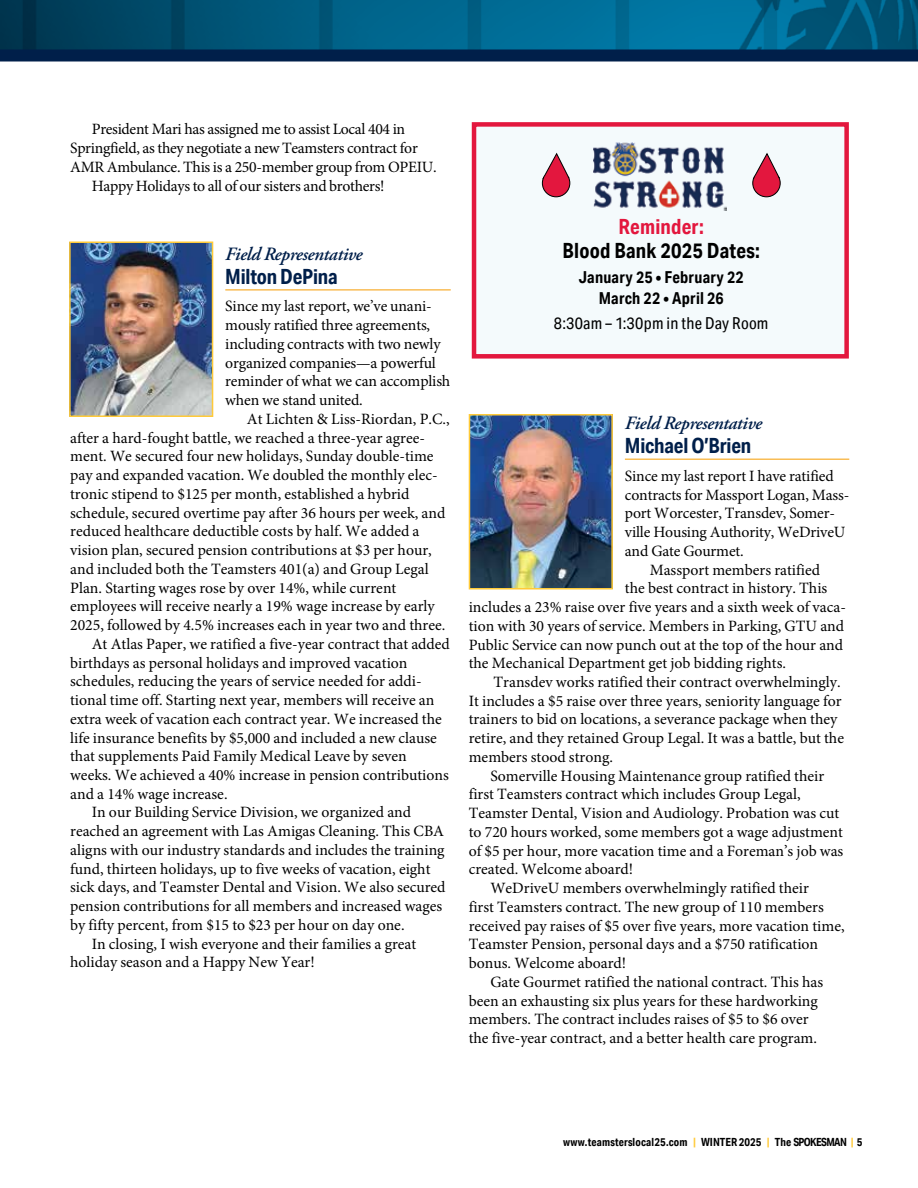
<style>
.page{position:relative;width:918px;height:1188px;background:#fff}
.page>*{position:absolute;margin:0;border:0;box-sizing:border-box;transform-origin:0 0}
.t1{font:700 21px "Aktiv Grotesk Cd";letter-spacing:-.01em;color:#001f4a}
.t2{font:700 21px "Aktiv Grotesk Cd";letter-spacing:.01em;color:#000}
.t3{font:700 21px "Aktiv Grotesk Cd";letter-spacing:.01em;color:#e3173e}
.t4{font:italic 600 18.75px "Adobe Garamond Pro";letter-spacing:-.02em;color:#001f4a}
.t5{font:700 16.5px/20.7px "Aktiv Grotesk Cd";letter-spacing:.015em;color:#000;text-align:center}
.t6{font:16.5px "Aktiv Grotesk Cd";letter-spacing:.01em;color:#000}
.t7{font:15.75px/18.8px "Minion Pro";color:#000}
.t8{font:15.75px "Minion Pro";letter-spacing:-.02em;color:#000}
.t9{font:700 11.25px "Aktiv Grotesk Cd";letter-spacing:.015em;color:#000}
.s1{color:#ffca38}
</style>
<div class="page">
<hr style="left:225px;top:289px;width:226px;height:2px;background:#f9bd56">
<hr style="left:625px;top:458px;width:224px;height:2px;background:#f9bd56">
<img style="left:0;top:0;width:918px;height:50px">
<div style="left:0;top:50px;width:918px;height:12px;background:#001f4a"></div>
<img style="left:72px;top:245px;width:138px;height:169px">
<div style="left:69px;top:242px;width:144px;height:175px;border:2px solid #ffca38"></div>
<img style="left:472px;top:417px;width:138px;height:170px">
<div style="left:469px;top:414px;width:144px;height:176px;border:2px solid #ffca38"></div>
<div style="left:472px;top:122px;width:377px;height:237px;background:#f4fafc;border:4px solid #e3173e"></div>
<svg style="left:542px;top:153px;width:28px;height:44px"></svg>
<svg style="left:752px;top:153px;width:29px;height:44px"></svg>
<img style="left:594px;top:142px;width:133px;height:69px">
<p class="t8" style="left:92px;top:119px;width:315px">President Mari has assigned me to assist Local 404 in</p>
<p class="t8" style="left:70px;top:138px;width:349px">Springfield, as they negotiate a new Teamsters contract for</p>
<p class="t8" style="left:70px;top:156px;width:368px">AMR Ambulance. This is a 250-member group from OPEIU.</p>
<p class="t8" style="left:92px;top:175px;width:294px">Happy Holidays to all of our sisters and brothers!</p>
<p class="t4" style="left:225px;top:243px;width:139px">Field Representative</p>
<h1 class="t1" style="left:225px;top:263px;width:114px">Milton DePina</h1>
<p class="t7" style="left:225px;top:297px;width:227px">Since my last report, we’ve unani&shy;mously ratified three agreements, including contracts with two newly organized companies—a powerful reminder of what we can accomplish when we stand united.</p>
<p class="t7" style="left:247px;top:410px;width:204px">At Lichten &amp; Liss-Riordan, P.C.,</p>
<p class="t7" style="left:70px;top:428px;width:356px">after a hard-fought battle, we reached a three-year agree-</p>
<p class="t7" style="left:70px;top:447px;width:365px">ment. We secured four new holidays, Sunday double-time</p>
<p class="t7" style="left:70px;top:466px;width:369px">pay and expanded vacation. We doubled the monthly elec-</p>
<p class="t7" style="left:70px;top:485px;width:341px">tronic stipend to $125 per month, established a hybrid</p>
<p class="t7" style="left:70px;top:503px;width:377px">schedule, secured overtime pay after 36 hours per week, and</p>
<p class="t7" style="left:70px;top:522px;width:351px">reduced healthcare deductible costs by half. We added a</p>
<p class="t7" style="left:70px;top:541px;width:363px">vision plan, secured pension contributions at $3 per hour,</p>
<p class="t7" style="left:70px;top:560px;width:360px">and included both the Teamsters 401(a) and Group Legal</p>
<p class="t7" style="left:70px;top:578px;width:328px">Plan. Starting wages rose by over 14%, while current</p>
<p class="t7" style="left:70px;top:597px;width:366px">employees will receive nearly a 19% wage increase by early</p>
<p class="t7" style="left:70px;top:616px;width:377px">2025, followed by 4.5% increases each in year two and three.</p>
<p class="t7" style="left:92px;top:634px;width:360px">At Atlas Paper, we ratified a five-year contract that added</p>
<p class="t7" style="left:70px;top:653px;width:339px">birthdays as personal holidays and improved vacation</p>
<p class="t7" style="left:70px;top:672px;width:353px">schedules, reducing the years of service needed for addi-</p>
<p class="t7" style="left:70px;top:691px;width:366px">tional time off. Starting next year, members will receive an</p>
<p class="t7" style="left:70px;top:709px;width:373px">extra week of vacation each contract year. We increased the</p>
<p class="t7" style="left:70px;top:728px;width:368px">life insurance benefits by $5,000 and included a new clause</p>
<p class="t7" style="left:70px;top:747px;width:338px">that supplements Paid Family Medical Leave by seven</p>
<p class="t7" style="left:70px;top:766px;width:380px">weeks. We achieved a 40% increase in pension contributions</p>
<p class="t7" style="left:70px;top:784px;width:159px">and a 14% wage increase.</p>
<p class="t7" style="left:92px;top:803px;width:321px">In our Building Service Division, we organized and</p>
<p class="t7" style="left:70px;top:822px;width:375px">reached an agreement with Las Amigas Cleaning. This CBA</p>
<p class="t7" style="left:70px;top:841px;width:376px">aligns with our industry standards and includes the training</p>
<p class="t7" style="left:70px;top:859px;width:362px">fund, thirteen holidays, up to five weeks of vacation, eight</p>
<p class="t7" style="left:70px;top:878px;width:377px">sick days, and Teamster Dental and Vision. We also secured</p>
<p class="t7" style="left:70px;top:897px;width:374px">pension contributions for all members and increased wages</p>
<p class="t7" style="left:70px;top:916px;width:336px">by fifty percent, from $15 to $23 per hour on day one.</p>
<p class="t7" style="left:92px;top:934px;width:326px">In closing, I wish everyone and their families a great</p>
<p class="t7" style="left:70px;top:953px;width:246px">holiday season and a Happy New Year!</p>
<h1 class="t3" style="left:619px;top:214px;width:87px">Reminder:</h1>
<h1 class="t2" style="left:563px;top:238px;width:199px">Blood Bank 2025 Dates:</h1>
<p class="t5" style="left:579px;top:267px;width:167px">January 25 • February 22<br>March 22 • April 26</p>
<p class="t6" style="left:554px;top:313px;width:216px">8:30am – 1:30pm in the Day Room</p>
<p class="t4" style="left:625px;top:412px;width:139px">Field Representative</p>
<h1 class="t1" style="left:625px;top:433px;width:128px">Michael O’Brien</h1>
<p class="t7" style="left:625px;top:467px;width:210px">Since my last report I have ratified</p>
<p class="t7" style="left:625px;top:485px;width:226px">contracts for Massport Logan, Mass-</p>
<p class="t7" style="left:625px;top:504px;width:212px">port Worcester, Transdev, Somer-</p>
<p class="t7" style="left:625px;top:523px;width:222px">ville Housing Authority, WeDriveU</p>
<p class="t7" style="left:625px;top:541px;width:120px">and Gate Gourmet.</p>
<p class="t7" style="left:650px;top:560px;width:172px">Massport members ratified</p>
<p class="t7" style="left:625px;top:579px;width:204px">the best contract in history. This</p>
<p class="t7" style="left:469px;top:598px;width:379px">includes a 23% raise over five years and a sixth week of vaca-</p>
<p class="t7" style="left:469px;top:616px;width:377px">tion with 30 years of service. Members in Parking, GTU and</p>
<p class="t7" style="left:469px;top:635px;width:376px">Public Service can now punch out at the top of the hour and</p>
<p class="t7" style="left:469px;top:654px;width:319px">the Mechanical Department get job bidding rights.</p>
<p class="t7" style="left:494px;top:673px;width:349px">Transdev works ratified their contract overwhelmingly.</p>
<p class="t7" style="left:469px;top:691px;width:374px">It includes a $5 raise over three years, seniority language for</p>
<p class="t7" style="left:469px;top:710px;width:370px">trainers to bid on locations, a severance package when they</p>
<p class="t7" style="left:469px;top:729px;width:377px">retire, and they retained Group Legal. It was a battle, but the</p>
<p class="t7" style="left:469px;top:748px;width:146px">members stood strong.</p>
<p class="t7" style="left:490px;top:766px;width:335px">Somerville Housing Maintenance group ratified their</p>
<p class="t7" style="left:469px;top:785px;width:333px">first Teamsters contract which includes Group Legal,</p>
<p class="t7" style="left:469px;top:804px;width:372px">Teamster Dental, Vision and Audiology. Probation was cut</p>
<p class="t7" style="left:469px;top:823px;width:376px">to 720 hours worked, some members got a wage adjustment</p>
<p class="t7" style="left:469px;top:841px;width:376px">of $5 per hour, more vacation time and a Foreman’s job was</p>
<p class="t7" style="left:469px;top:860px;width:166px">created. Welcome aboard!</p>
<p class="t7" style="left:490px;top:879px;width:320px">WeDriveU members overwhelmingly ratified their</p>
<p class="t7" style="left:469px;top:898px;width:357px">first Teamsters contract. The new group of 110 members</p>
<p class="t7" style="left:469px;top:916px;width:377px">received pay raises of $5 over five years, more vacation time,</p>
<p class="t7" style="left:469px;top:935px;width:351px">Teamster Pension, personal days and a $750 ratification</p>
<p class="t7" style="left:469px;top:954px;width:159px">bonus. Welcome aboard!</p>
<p class="t7" style="left:490px;top:973px;width:334px">Gate Gourmet ratified the national contract. This has</p>
<p class="t7" style="left:469px;top:991px;width:351px">been an exhausting six plus years for these hardworking</p>
<p class="t7" style="left:469px;top:1010px;width:341px">members. The contract includes raises of $5 to $6 over</p>
<p class="t7" style="left:469px;top:1029px;width:350px">the five-year contract, and a better health care program.</p>
<p class="t9" style="left:563px;top:1135px;width:301px">www.teamsterslocal25.com <span class="s1">|</span> WINTER 2025 <span class="s1">|</span> The SPOKESMAN <span class="s1">|</span> 5</p>
</div>
